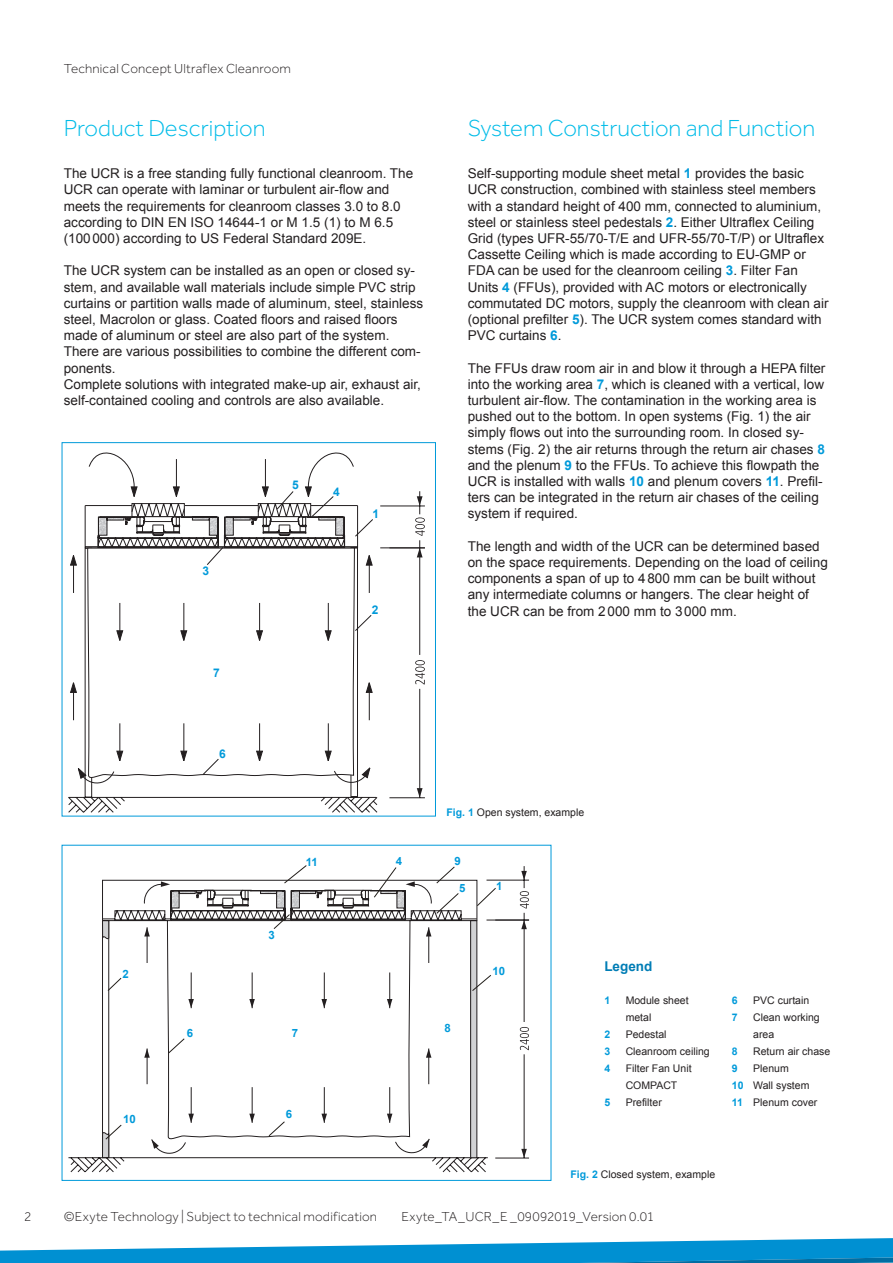
<style>
.page{position:relative;width:893px;height:1263px;background:#fff}
.page>*{position:absolute;margin:0;border:0;box-sizing:border-box;transform-origin:0 0}
.t1{font:300 24px "Effra Corp";color:#02bce8}
.t2{font:13.5px/16.2px "Arial";color:#231f20}
.t3{font:300 13.5px "Effra Corp";letter-spacing:.015em;color:#231f20}
.t4{font:700 13.5px "Arial";color:#007db5}
.t5{font:700 12px "Arial";color:#009ada}
.t6{font:700 11.4px "Arial";color:#009ada}
.t7{font:10.5px/17px "Arial";color:#231f20}
.t8{font:700 10.5px "Arial";color:#009ada}
.s1{font-weight:700;color:#009ada}
</style>
<div class="page">
<svg style="left:0;top:1238px;width:893px;height:25px"></svg>
<svg style="left:68px;top:565px;width:310px;height:248px"></svg>
<svg style="left:70px;top:555px;width:3px;height:10px"></svg>
<svg style="left:70px;top:682px;width:3px;height:11px"></svg>
<svg style="left:371px;top:682px;width:2px;height:11px"></svg>
<svg style="left:73px;top:442px;width:298px;height:346px"></svg>
<svg style="left:417px;top:788px;width:6px;height:9px"></svg>
<hr style="left:389px;top:797px;width:36px;height:1px;background:#231f20">
<hr style="left:380px;top:547px;width:45px;height:1px;background:#231f20">
<hr style="left:419px;top:689px;width:1px;height:109px;background:#231f20">
<hr style="left:419px;top:548px;width:1px;height:107px;background:#231f20">
<svg style="left:415px;top:660px;width:10px;height:24px"></svg>
<hr style="left:380px;top:506px;width:45px;height:1px;background:#231f20">
<svg style="left:415px;top:491px;width:10px;height:66px"></svg>
<svg style="left:203px;top:758px;width:16px;height:17px"></svg>
<svg style="left:355px;top:615px;width:17px;height:16px"></svg>
<svg style="left:355px;top:519px;width:18px;height:18px"></svg>
<svg style="left:98px;top:486px;width:247px;height:79px"></svg>
<svg style="left:521px;top:1149px;width:6px;height:9px"></svg>
<svg style="left:520px;top:1027px;width:9px;height:23px"></svg>
<hr style="left:486px;top:880px;width:43px;height:1px;background:#231f20">
<svg style="left:520px;top:866px;width:9px;height:63px"></svg>
<hr style="left:495px;top:1158px;width:34px;height:1px;background:#231f20">
<hr style="left:486px;top:920px;width:43px;height:1px;background:#231f20">
<hr style="left:524px;top:1054px;width:1px;height:104px;background:#231f20">
<hr style="left:524px;top:920px;width:1px;height:102px;background:#231f20">
<svg style="left:68px;top:865px;width:428px;height:307px"></svg>
<p class="t3" style="left:24px;top:1208px;width:9px">2</p>
<p class="t3" style="left:64px;top:61px;width:229px">Technical Concept Ultraflex Cleanroom</p>
<h1 class="t1" style="left:64px;top:115px;width:203px">Product Description</h1>
<p class="t2" style="left:64px;top:166px;width:351px">The UCR is a free standing fully functional cleanroom. The UCR can operate with laminar or turbulent air-flow and meets the requirements for cleanroom classes 3.0 to 8.0 according to DIN EN ISO 14644-1 or M 1.5 (1) to M 6.5 (100 000) according to US Federal Standard 209E.</p>
<p class="t2" style="left:64px;top:263px;width:361px">The UCR system can be installed as an open or closed sy&shy;stem, and available wall materials include simple PVC strip curtains or partition walls made of aluminum, steel, stainless steel, Macrolon or glass. Coated floors and raised floors made of aluminum or steel are also part of the system.<br>There are various possibilities to combine the different com&shy;ponents.<br>Complete solutions with integrated make-up air, exhaust air, self-contained cooling and controls are also available.</p>
<p class="t5" style="left:203px;top:563px;width:8px">3</p>
<p class="t5" style="left:213px;top:665px;width:8px">7</p>
<p class="t5" style="left:292px;top:477px;width:8px">5</p>
<p class="t5" style="left:333px;top:484px;width:8px">4</p>
<p class="t5" style="left:372px;top:505px;width:8px">1</p>
<p class="t5" style="left:372px;top:602px;width:8px">2</p>
<h1 class="t1" style="left:468px;top:115px;width:349px">System Construction and Function</h1>
<p class="t2" style="left:468px;top:166px;width:362px">Self-supporting module sheet metal <span class="s1">1</span> provides the basic UCR construction, combined with stainless steel members with a standard height of 400 mm, connected to aluminium, steel or stainless steel pedestals <span class="s1">2</span>. Either Ultraflex Ceiling Grid (types UFR-55/70-T/E and UFR-55/70-T/P) or Ultraflex Cassette Ceiling which is made according to EU-GMP or FDA can be used for the cleanroom ceiling <span class="s1">3</span>. Filter Fan Units <span class="s1">4</span> (FFUs), provided with AC motors or electronically commutated DC motors, supply the cleanroom with clean air (optional prefilter <span class="s1">5</span>). The UCR system comes standard with PVC curtains <span class="s1">6</span>.</p>
<p class="t2" style="left:468px;top:360px;width:359px">The FFUs draw room air in and blow it through a HEPA filter into the working area <span class="s1">7</span>, which is cleaned with a vertical, low turbulent air-flow. The contamination in the working area is pushed out to the bottom. In open systems (Fig. 1) the air simply flows out into the surrounding room. In closed sy&shy;stems (Fig. 2) the air returns through the return air chases <span class="s1">8 </span>and the plenum <span class="s1">9</span> to the FFUs. To achieve this flowpath the UCR is installed with walls <span class="s1">10</span> and plenum covers <span class="s1">11</span>. Prefil&shy;ters can be integrated in the return air chases of the ceiling system if required.</p>
<p class="t2" style="left:468px;top:538px;width:362px">The length and width of the UCR can be determined based on the space requirements. Depending on the load of ceiling components a span of up to 4 800 mm can be built without any intermediate columns or hangers. The clear height of the UCR can be from 2 000 mm to 3 000 mm.</p>
<p class="t5" style="left:219px;top:745px;width:8px">6</p>
<p class="t7" style="left:446px;top:804px;width:139px"><span class="s1">Fig. 1</span> Open system, example</p>
<p class="t6" style="left:269px;top:927px;width:8px">3</p>
<p class="t6" style="left:306px;top:854px;width:14px">11</p>
<p class="t6" style="left:396px;top:854px;width:8px">4</p>
<p class="t6" style="left:455px;top:853px;width:8px">9</p>
<p class="t6" style="left:459px;top:880px;width:8px">5</p>
<p class="t6" style="left:496px;top:878px;width:8px">1</p>
<p class="t6" style="left:123px;top:966px;width:8px">2</p>
<p class="t6" style="left:493px;top:963px;width:14px">10</p>
<p class="t6" style="left:123px;top:1111px;width:14px">10</p>
<p class="t6" style="left:187px;top:1025px;width:8px">6</p>
<p class="t6" style="left:292px;top:1025px;width:8px">7</p>
<p class="t6" style="left:286px;top:1106px;width:8px">6</p>
<p class="t6" style="left:444px;top:1020px;width:8px">8</p>
<p class="t4" style="left:604px;top:958px;width:50px">Legend</p>
<p class="t8" style="left:604px;top:993px;width:7px">1</p>
<p class="t7" style="left:626px;top:991px;width:65px">Module sheet metal</p>
<p class="t8" style="left:604px;top:1027px;width:7px">2</p>
<p class="t7" style="left:626px;top:1025px;width:42px">Pedestal</p>
<p class="t8" style="left:604px;top:1044px;width:7px">3</p>
<p class="t7" style="left:626px;top:1042px;width:86px">Cleanroom ceiling</p>
<p class="t8" style="left:604px;top:1061px;width:7px">4</p>
<p class="t7" style="left:626px;top:1059px;width:67px">Filter Fan Unit<br>COMPACT</p>
<p class="t8" style="left:604px;top:1095px;width:7px">5</p>
<p class="t7" style="left:626px;top:1093px;width:38px">Prefilter</p>
<p class="t8" style="left:732px;top:993px;width:7px">6</p>
<p class="t7" style="left:753px;top:991px;width:58px">PVC curtain</p>
<p class="t8" style="left:732px;top:1010px;width:7px">7</p>
<p class="t7" style="left:753px;top:1008px;width:68px">Clean working area</p>
<p class="t8" style="left:732px;top:1044px;width:7px">8</p>
<p class="t7" style="left:753px;top:1042px;width:79px">Return air chase</p>
<p class="t8" style="left:732px;top:1061px;width:7px">9</p>
<p class="t7" style="left:732px;top:1059px;width:87px;text-indent:21px">Plenum<br><span class="s1">10</span> Wall system<br><span class="s1">11</span> Plenum cover</p>
<p class="t7" style="left:570px;top:1166px;width:146px"><span class="s1">Fig. 2</span> Closed system, example</p>
<p class="t3" style="left:64px;top:1208px;width:315px">©Exyte Technology | Subject to technical modification</p>
<p class="t3" style="left:401px;top:1208px;width:254px">Exyte_TA_UCR_E _09092019_Version 0.01</p>
</div>
